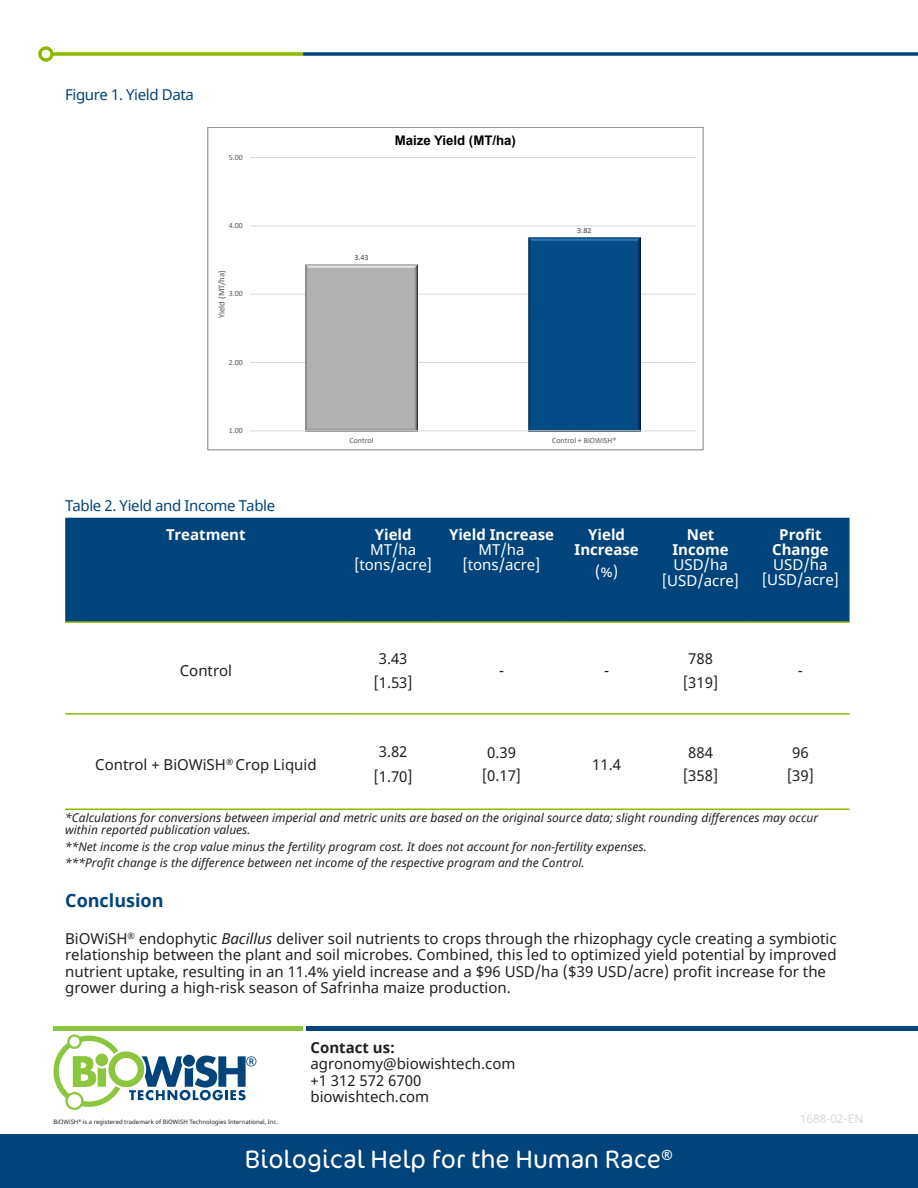
<style>
.page{position:relative;width:918px;height:1188px;background:#fff}
.page>*{position:absolute;margin:0;border:0;box-sizing:border-box;transform-origin:0 0}
.t1{font:300 25.5px "Cocon Pro";color:#fff}
.t2{font:700 18px "Noto Sans";color:#00447b}
.t3{font:15px/16.5px "Noto Sans";color:#231f20}
.t4{font:15px/15px "Noto Sans";color:#fff;text-align:center}
.Paragraph_Heading{font:15px "Noto Sans";letter-spacing:-.025em;color:#00447b}
.t5{font:700 15px/15px "Noto Sans";color:#fff;text-align:center}
.t6{font:700 15px "Noto Sans";color:#231f20}
.t7{font:700 13.2px "Arial";color:#000}
.t8{font:italic 12px/12px "Noto Sans";color:#231f20}
.t9{font:12px "Noto Sans";color:#dcd8d7}
.t10{font:8.85px "Calibri";letter-spacing:-.005em;color:#595959}
.t11{font:7.95px "Calibri";letter-spacing:-.005em;color:#595959}
.t12{font:7.95px "Calibri";color:#404040}
.t13{font:6px "Noto Sans";color:#231f20}
.s1{font-weight:700}
.s2{font-weight:400}
.s3{font-style:italic}
</style>
<div class="page">
<div style="left:0;top:1134px;width:918px;height:54px;background:#00447b"></div>
<svg style="left:53px;top:52px;width:250px;height:4px"></svg>
<div style="left:38px;top:46px;width:15px;height:16px;border:3px solid #8dba00;border-radius:50%"></div>
<svg style="left:303px;top:52px;width:615px;height:4px"></svg>
<div style="left:65px;top:518px;width:785px;height:103px;background:#00447b"></div>
<hr style="left:65px;top:621px;width:282px;height:2px;background:#8dba00">
<hr style="left:347px;top:621px;width:93px;height:2px;background:#8dba00">
<hr style="left:440px;top:621px;width:123px;height:2px;background:#8dba00">
<hr style="left:563px;top:621px;width:87px;height:2px;background:#8dba00">
<hr style="left:650px;top:621px;width:101px;height:2px;background:#8dba00">
<hr style="left:751px;top:621px;width:99px;height:2px;background:#8dba00">
<hr style="left:65px;top:713px;width:282px;height:2px;background:#8dba00">
<hr style="left:347px;top:713px;width:93px;height:2px;background:#8dba00">
<hr style="left:440px;top:713px;width:123px;height:2px;background:#8dba00">
<hr style="left:563px;top:713px;width:87px;height:2px;background:#8dba00">
<hr style="left:650px;top:713px;width:101px;height:2px;background:#8dba00">
<hr style="left:751px;top:713px;width:99px;height:2px;background:#8dba00">
<hr style="left:65px;top:808px;width:282px;height:2px;background:#8dba00">
<hr style="left:347px;top:808px;width:93px;height:2px;background:#8dba00">
<hr style="left:440px;top:808px;width:123px;height:2px;background:#8dba00">
<hr style="left:563px;top:808px;width:87px;height:2px;background:#8dba00">
<hr style="left:650px;top:808px;width:101px;height:2px;background:#8dba00">
<hr style="left:751px;top:808px;width:99px;height:2px;background:#8dba00">
<hr style="left:53px;top:1026px;width:249px;height:4px;background:#8bc63e">
<hr style="left:307px;top:1026px;width:611px;height:4px;background:#00447b">
<svg style="left:53px;top:1034px;width:203px;height:76px"></svg>
<hr style="left:250px;top:362px;width:446px;height:1px;background:#d9d9d9">
<hr style="left:250px;top:294px;width:446px;height:1px;background:#d9d9d9">
<hr style="left:250px;top:226px;width:446px;height:1px;background:#d9d9d9">
<hr style="left:250px;top:157px;width:446px;height:1px;background:#d9d9d9">
<img style="left:305px;top:264px;width:113px;height:167px">
<img style="left:528px;top:238px;width:113px;height:193px">
<hr style="left:250px;top:431px;width:446px;height:1px;background:#d9d9d9">
<div style="left:208px;top:127px;width:495px;height:323px;border:1px solid #7f7f7f"></div>
<p class="Paragraph_Heading" style="left:65px;top:84px;width:130px">Figure 1. Yield Data</p>
<p class="t11" style="left:229px;top:152px;width:16px">5.00</p>
<p class="t11" style="left:229px;top:220px;width:16px">4.00</p>
<p class="t10" style="left:215px;top:318px;width:50px;rotate:-90deg">Yield (MT/ha)</p>
<p class="t11" style="left:229px;top:288px;width:16px">3.00</p>
<p class="t11" style="left:229px;top:357px;width:16px">2.00</p>
<p class="t11" style="left:229px;top:425px;width:16px">1.00</p>
<p class="t7" style="left:395px;top:131px;width:123px">Maize Yield (MT/ha)</p>
<p class="t12" style="left:354px;top:252px;width:16px">3.43</p>
<p class="t12" style="left:577px;top:225px;width:16px">3.82</p>
<p class="t11" style="left:350px;top:435px;width:25px">Control</p>
<p class="t11" style="left:552px;top:435px;width:66px">Control + BiOWiSH®</p>
<p class="Paragraph_Heading" style="left:65px;top:495px;width:211px">Table 2. Yield and Income Table</p>
<p class="t5" style="left:166px;top:527px;width:81px">Treatment</p>
<p class="t4" style="left:354px;top:527px;width:80px"><span class="s1">Yield<br></span>MT/ha [tons/acre]</p>
<p class="t4" style="left:449px;top:527px;width:107px"><span class="s1">Yield Increase<br></span>MT/ha [tons/acre]</p>
<p class="t5" style="left:575px;top:527px;width:66px">Yield<br>Increase</p>
<p class="t4" style="left:595px;top:564px;width:25px">(%)</p>
<p class="t3" style="left:180px;top:663px;width:54px">Control</p>
<p class="t3" style="left:379px;top:650px;width:30px">3.43</p>
<p class="t3" style="left:373px;top:675px;width:41px">[1.53]</p>
<p class="t3" style="left:499px;top:663px;width:7px">-</p>
<p class="t3" style="left:604px;top:663px;width:7px">-</p>
<p class="t5" style="left:672px;top:527px;width:58px">Net<br>Income<br><span class="s2">USD/ha</span></p>
<p class="t4" style="left:662px;top:574px;width:79px">[USD/acre]</p>
<p class="t3" style="left:688px;top:651px;width:26px">788</p>
<p class="t3" style="left:683px;top:674px;width:37px">[319]</p>
<p class="t4" style="left:762px;top:527px;width:79px"><span class="s1">Profit<br>Change<br></span>USD/ha [USD/acre]</p>
<p class="t3" style="left:798px;top:663px;width:7px">-</p>
<p class="t3" style="left:379px;top:744px;width:30px">3.82</p>
<p class="t3" style="left:373px;top:769px;width:41px">[1.70]</p>
<p class="t3" style="left:487px;top:745px;width:30px">0.39</p>
<p class="t3" style="left:482px;top:768px;width:41px">[0.17]</p>
<p class="t3" style="left:688px;top:745px;width:26px">884</p>
<p class="t3" style="left:683px;top:768px;width:37px">[358]</p>
<p class="t3" style="left:792px;top:745px;width:18px">96</p>
<p class="t3" style="left:787px;top:768px;width:29px">[39]</p>
<p class="t8" style="left:65px;top:811px;width:754px">*Calculations for conversions between imperial and metric units are based on the original source data; slight rounding differences may occur within reported publication values.</p>
<p class="t8" style="left:65px;top:840px;width:583px">**Net income is the crop value minus the fertility program cost. It does not account for non-fertility expenses.</p>
<p class="t8" style="left:65px;top:856px;width:521px">***Profit change is the difference between net income of the respective program and the Control.</p>
<p class="t2" style="left:65px;top:888px;width:100px">Conclusion</p>
<p class="t3" style="left:65px;top:930px;width:773px">BiOWiSH<sup>®</sup> endophytic <span class="s3">Bacillus</span> deliver soil nutrients to crops through the rhizophagy cycle creating a symbiotic relationship between the plant and soil microbes. Combined, this led to optimized yield potential by improved nutrient uptake, resulting in an 11.4% yield increase and a $96 USD/ha ($39 USD/acre) profit increase for the grower during a high-risk season of Safrinha maize production.</p>
<p class="t3" style="left:95px;top:756px;width:223px">Control + BiOWiSH<sup>®</sup> Crop Liquid</p>
<p class="t3" style="left:592px;top:756px;width:30px">11.4</p>
<p class="t6" style="left:310px;top:1037px;width:86px">Contact us:</p>
<p class="t3" style="left:310px;top:1056px;width:207px">agronomy@biowishtech.com</p>
<p class="t3" style="left:310px;top:1073px;width:112px">+1 312 572 6700</p>
<p class="t3" style="left:310px;top:1089px;width:120px">biowishtech.com</p>
<p class="t13" style="left:53px;top:1118px;width:226px">BiOWiSH<sup>®</sup> is a registered trademark of BiOWiSH Technologies International, Inc.</p>
<p class="t9" style="left:800px;top:1110px;width:65px">1688-02-EN</p>
<p class="t1" style="left:245px;top:1143px;width:430px">Biological Help for the Human Race<sup>®</sup></p>
</div>
